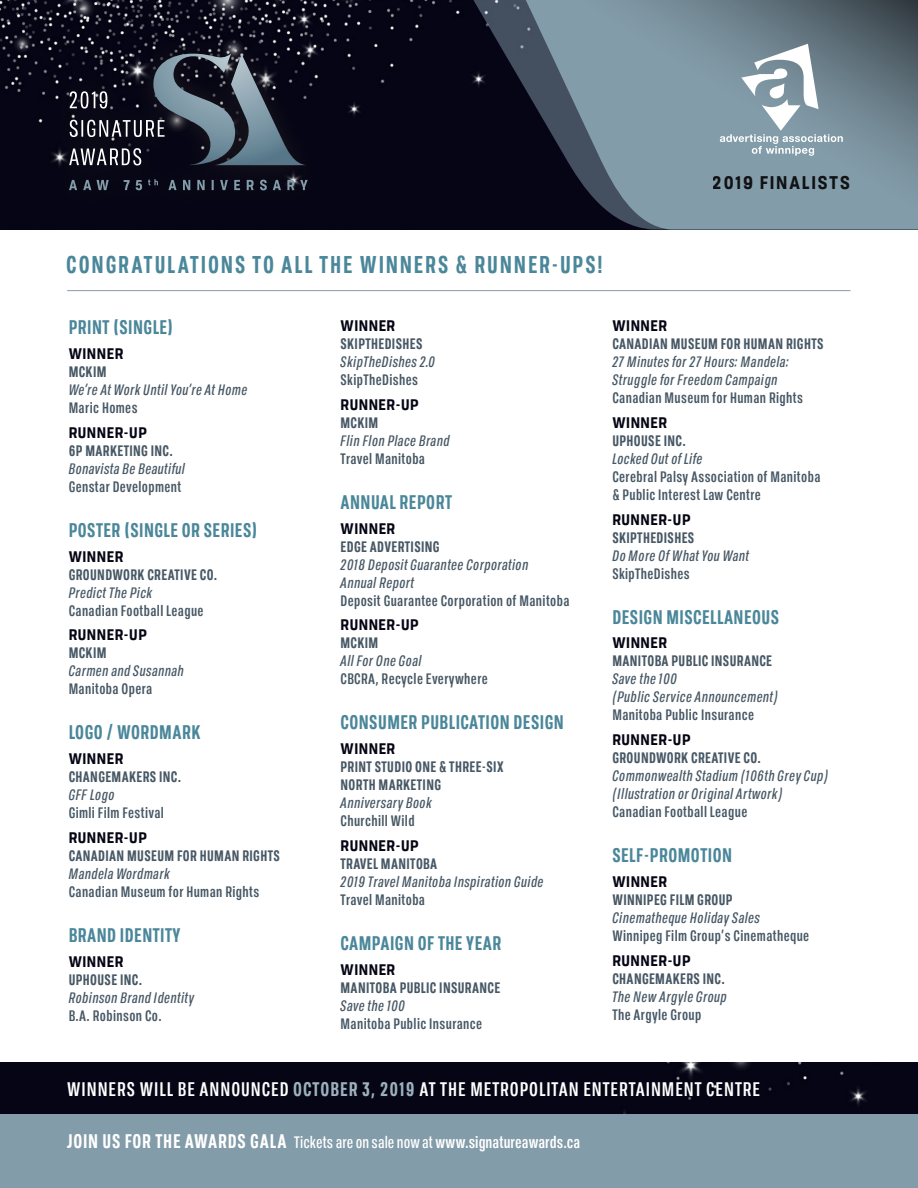
<style>
.page{position:relative;width:918px;height:1188px;background:#fff}
.page>*{position:absolute;margin:0;border:0;box-sizing:border-box;transform-origin:0 0}
.t1{font:700 24px "Tofino Pro Personal Cond";letter-spacing:.075em;color:#4b879a}
.t2{font:700 19.5px "Tofino Pro Personal Cond";letter-spacing:.025em;color:#4b879a}
.t3{font:600 19.5px "Tofino Pro Personal Cond";letter-spacing:.05em;color:#fff}
.t4{font:700 19.5px "Tofino Pro Personal Cond";letter-spacing:.04em;color:#fff}
.t5{font:700 18px "Tofino Pro Personal Narrow";letter-spacing:.1em;color:#231f20}
.t6{font:italic 500 15px/18px "Tofino Pro Personal Cond";letter-spacing:.025em;color:#475865}
.t7{font:600 15px/18px "Tofino Pro Personal Cond";letter-spacing:.025em;color:#475865}
.t8{font:700 15px/18px "Tofino Pro Personal Cond";letter-spacing:.025em;color:#475865}
.t9{font:700 15px "Tofino Pro Personal Narrow";letter-spacing:.035em;color:#050514}
.s1{font-weight:700;color:#9bb1bd}
.s2{font-weight:500;font-size:16.5px}
.s3{font-weight:600;font-size:16.5px}
</style>
<div class="page">
<div style="left:0;top:1062px;width:918px;height:52px;background:#060515"></div>
<div style="left:0;top:1114px;width:918px;height:74px;background:#839ca9"></div>
<hr style="left:67px;top:290px;width:784px;height:1px;background:#839ca9">
<div style="left:0;top:0;width:519px;height:230px;background:#060515"></div>
<svg style="left:465px;top:0;width:54px;height:229px;fill:#060515"></svg>
<svg style="left:519px;top:0;width:399px;height:230px;fill:#819aa7"></svg>
<svg style="left:720px;top:44px;width:123px;height:112px"></svg>
<div style="left:48px;top:31px;width:280px;height:181px;background:#231f20;opacity:.75"></div>
<svg style="left:69px;top:54px;width:237px;height:111px"></svg>
<svg style="left:69px;top:179px;width:239px;height:11px"></svg>
<p class="t5" style="left:713px;top:169px;width:138px">2019 FINALISTS</p>
<h1 class="t1" style="left:66px;top:247px;width:538px">CONGRATULATIONS TO ALL THE WINNERS &amp; RUNNER-UPS!</h1>
<h2 class="t2" style="left:69px;top:313px;width:106px">PRINT (SINGLE)</h2>
<p class="t9" style="left:69px;top:342px;width:56px">WINNER</p>
<p class="t8" style="left:69px;top:362px;width:39px">MCKIM</p>
<p class="t6" style="left:69px;top:380px;width:180px">We’re At Work Until You’re At Home</p>
<p class="t7" style="left:69px;top:398px;width:70px">Maric Homes</p>
<p class="t9" style="left:69px;top:421px;width:80px">RUNNER-UP</p>
<p class="t8" style="left:69px;top:441px;width:106px">6P MARKETING INC.</p>
<p class="t6" style="left:69px;top:459px;width:118px">Bonavista Be Beautiful</p>
<p class="t7" style="left:69px;top:477px;width:114px">Genstar Development</p>
<h2 class="t2" style="left:69px;top:516px;width:190px">POSTER (SINGLE OR SERIES)</h2>
<p class="t9" style="left:69px;top:545px;width:56px">WINNER</p>
<p class="t8" style="left:69px;top:564px;width:150px">GROUNDWORK CREATIVE CO.</p>
<p class="t6" style="left:69px;top:583px;width:85px">Predict The Pick</p>
<p class="t7" style="left:69px;top:600px;width:136px">Canadian Football League</p>
<p class="t9" style="left:69px;top:623px;width:80px">RUNNER-UP</p>
<p class="t8" style="left:69px;top:643px;width:39px">MCKIM</p>
<p class="t6" style="left:69px;top:661px;width:117px">Carmen and Susannah</p>
<p class="t7" style="left:69px;top:679px;width:85px">Manitoba Opera</p>
<h2 class="t2" style="left:69px;top:718px;width:133px">LOGO / WORDMARK</h2>
<p class="t9" style="left:69px;top:747px;width:56px">WINNER</p>
<p class="t8" style="left:69px;top:767px;width:114px">CHANGEMAKERS INC.</p>
<p class="t6" style="left:69px;top:785px;width:47px">GFF Logo</p>
<p class="t7" style="left:69px;top:803px;width:97px">Gimli Film Festival</p>
<p class="t9" style="left:69px;top:826px;width:80px">RUNNER-UP</p>
<p class="t8" style="left:69px;top:846px;width:213px">CANADIAN MUSEUM FOR HUMAN RIGHTS</p>
<p class="t6" style="left:69px;top:864px;width:103px">Mandela Wordmark</p>
<p class="t7" style="left:69px;top:882px;width:192px">Canadian Museum for Human Rights</p>
<h2 class="t2" style="left:69px;top:921px;width:113px">BRAND IDENTITY</h2>
<p class="t9" style="left:69px;top:950px;width:56px">WINNER</p>
<p class="t8" style="left:69px;top:969px;width:75px">UPHOUSE INC.</p>
<p class="t6" style="left:69px;top:988px;width:127px">Robinson Brand Identity</p>
<p class="t7" style="left:69px;top:1005px;width:94px">B.A. Robinson Co.</p>
<p class="t9" style="left:341px;top:314px;width:56px">WINNER</p>
<p class="t8" style="left:341px;top:334px;width:83px">SKIPTHEDISHES</p>
<p class="t6" style="left:341px;top:352px;width:96px">SkipTheDishes 2.0</p>
<p class="t7" style="left:341px;top:370px;width:79px">SkipTheDishes</p>
<p class="t9" style="left:341px;top:393px;width:80px">RUNNER-UP</p>
<p class="t8" style="left:341px;top:413px;width:39px">MCKIM</p>
<p class="t6" style="left:341px;top:431px;width:111px">Flin Flon Place Brand</p>
<p class="t7" style="left:341px;top:449px;width:86px">Travel Manitoba</p>
<h2 class="t2" style="left:341px;top:488px;width:113px">ANNUAL REPORT</h2>
<p class="t9" style="left:341px;top:517px;width:56px">WINNER</p>
<p class="t8" style="left:341px;top:536px;width:101px">EDGE ADVERTISING</p>
<p class="t6" style="left:341px;top:554px;width:189px">2018 Deposit Guarantee Corporation<br>Annual Report</p>
<p class="t7" style="left:341px;top:590px;width:231px">Deposit Guarantee Corporation of Manitoba</p>
<p class="t9" style="left:341px;top:613px;width:80px">RUNNER-UP</p>
<p class="t8" style="left:341px;top:633px;width:39px">MCKIM</p>
<p class="t6" style="left:341px;top:651px;width:83px">All For One Goal</p>
<p class="t7" style="left:341px;top:669px;width:149px">CBCRA, Recycle Everywhere</p>
<h2 class="t2" style="left:341px;top:708px;width:225px">CONSUMER PUBLICATION DESIGN</h2>
<p class="t9" style="left:341px;top:737px;width:56px">WINNER</p>
<p class="t8" style="left:341px;top:757px;width:165px">PRINT STUDIO ONE &amp; THREE-SIX<br>NORTH MARKETING</p>
<p class="t6" style="left:341px;top:793px;width:93px">Anniversary Book</p>
<p class="t7" style="left:341px;top:811px;width:76px">Churchill Wild</p>
<p class="t9" style="left:341px;top:834px;width:80px">RUNNER-UP</p>
<p class="t8" style="left:341px;top:854px;width:98px">TRAVEL MANITOBA</p>
<p class="t6" style="left:341px;top:872px;width:204px">2019 Travel Manitoba Inspiration Guide</p>
<p class="t7" style="left:341px;top:890px;width:86px">Travel Manitoba</p>
<h2 class="t2" style="left:341px;top:929px;width:162px">CAMPAIGN OF THE YEAR</h2>
<p class="t9" style="left:341px;top:958px;width:56px">WINNER</p>
<p class="t8" style="left:341px;top:977px;width:161px">MANITOBA PUBLIC INSURANCE</p>
<p class="t6" style="left:341px;top:995px;width:66px">Save the 100</p>
<p class="t7" style="left:341px;top:1013px;width:143px">Manitoba Public Insurance</p>
<p class="t9" style="left:612px;top:314px;width:56px">WINNER</p>
<p class="t8" style="left:612px;top:334px;width:213px">CANADIAN MUSEUM FOR HUMAN RIGHTS</p>
<p class="t6" style="left:612px;top:352px;width:178px">27 Minutes for 27 Hours: Mandela:<br>Struggle for Freedom Campaign</p>
<p class="t7" style="left:612px;top:388px;width:192px">Canadian Museum for Human Rights</p>
<p class="t9" style="left:612px;top:411px;width:56px">WINNER</p>
<p class="t8" style="left:612px;top:431px;width:75px">UPHOUSE INC.</p>
<p class="t6" style="left:612px;top:449px;width:92px">Locked Out of Life</p>
<p class="t7" style="left:612px;top:467px;width:210px">Cerebral Palsy Association of Manitoba &amp; Public Interest Law Centre</p>
<p class="t9" style="left:612px;top:508px;width:80px">RUNNER-UP</p>
<p class="t8" style="left:612px;top:527px;width:83px">SKIPTHEDISHES</p>
<p class="t6" style="left:612px;top:545px;width:138px">Do More Of What You Want</p>
<p class="t7" style="left:612px;top:563px;width:79px">SkipTheDishes</p>
<h2 class="t2" style="left:612px;top:602px;width:168px">DESIGN MISCELLANEOUS</h2>
<p class="t9" style="left:612px;top:631px;width:56px">WINNER</p>
<p class="t8" style="left:612px;top:651px;width:161px">MANITOBA PUBLIC INSURANCE</p>
<p class="t6" style="left:612px;top:669px;width:167px">Save the 100<br>(Public Service Announcement)</p>
<p class="t7" style="left:612px;top:705px;width:143px">Manitoba Public Insurance</p>
<p class="t9" style="left:612px;top:728px;width:80px">RUNNER-UP</p>
<p class="t8" style="left:612px;top:748px;width:150px">GROUNDWORK CREATIVE CO.</p>
<p class="t6" style="left:612px;top:766px;width:218px">Commonwealth Stadium (106th Grey Cup) (Illustration or Original Artwork)</p>
<p class="t7" style="left:612px;top:802px;width:136px">Canadian Football League</p>
<h2 class="t2" style="left:612px;top:841px;width:121px">SELF-PROMOTION</h2>
<p class="t9" style="left:612px;top:870px;width:56px">WINNER</p>
<p class="t8" style="left:612px;top:890px;width:122px">WINNIPEG FILM GROUP</p>
<p class="t6" style="left:612px;top:908px;width:149px">Cinematheque Holiday Sales</p>
<p class="t7" style="left:612px;top:926px;width:198px">Winnipeg Film Group’s Cinematheque</p>
<p class="t9" style="left:612px;top:949px;width:80px">RUNNER-UP</p>
<p class="t8" style="left:612px;top:968px;width:114px">CHANGEMAKERS INC.</p>
<p class="t6" style="left:612px;top:986px;width:116px">The New Argyle Group</p>
<p class="t7" style="left:612px;top:1004px;width:90px">The Argyle Group</p>
<h2 class="t3" style="left:67px;top:1075px;width:694px">WINNERS WILL BE ANNOUNCED <span class="s1">OCTOBER 3, 2019</span> AT THE METROPOLITAN ENTERTAINMENT CENTRE</h2>
<h2 class="t4" style="left:67px;top:1126px;width:515px">JOIN US FOR THE AWARDS GALA <span class="s2">Tickets are on sale now at</span> <span class="s3">www.signatureawards.ca</span></h2>
</div>
